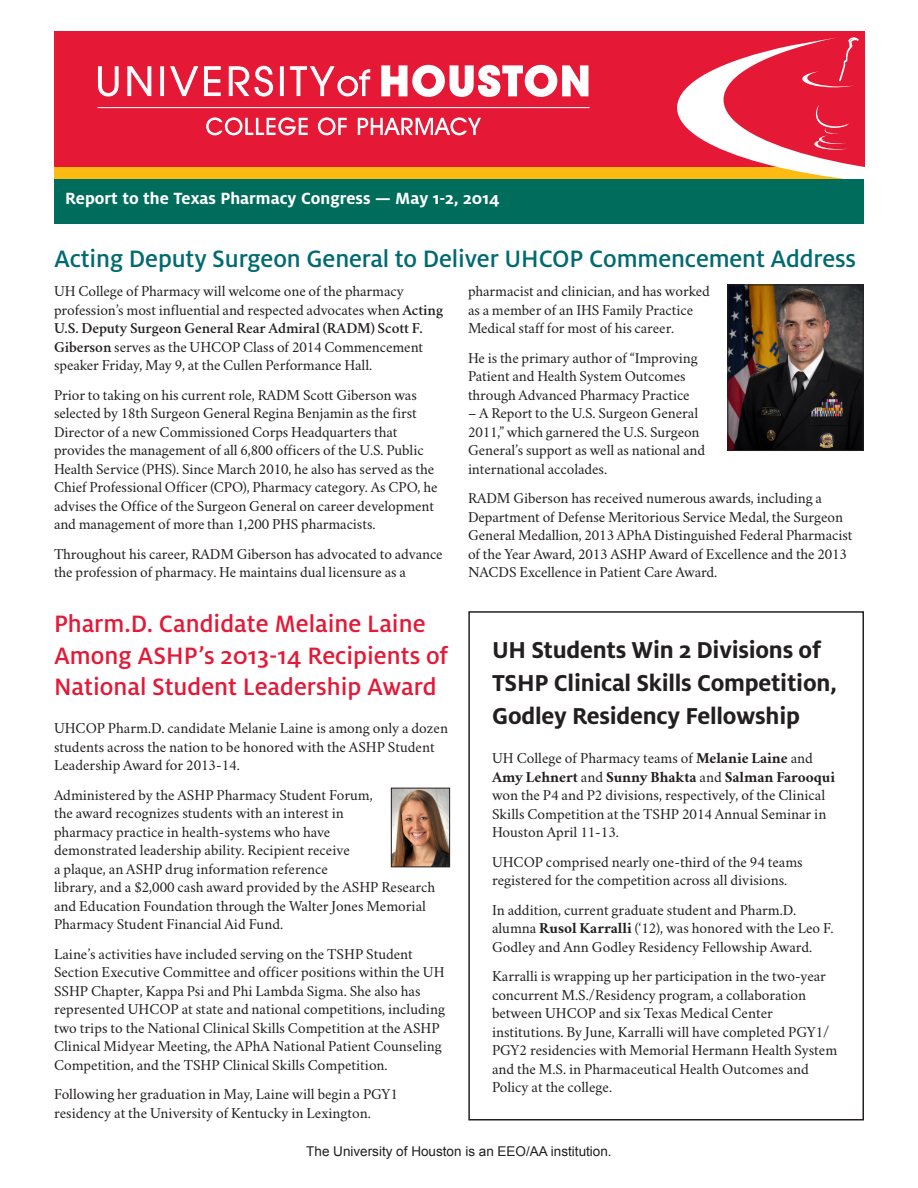
<style>
.page{position:relative;width:918px;height:1188px;background:#fff}
.page>*{position:absolute;margin:0;border:0;box-sizing:border-box;transform-origin:0 0}
.t1{font:500 26.25px/31.7px "Milo OT";color:#e51836}
.t2{font:500 26.25px "Milo OT";letter-spacing:-.005em;color:#006a71}
.t3{font:700 25.5px/33px "Milo OT";letter-spacing:-.01em;color:#231f20}
.t4{font:700 18px "Milo OT";color:#fff}
.Body_Text{font:15.3px/18.6px "Crimson";color:#231f20}
.t5{font:13.5px "Arial";color:#231f20}
.s1{font-weight:600}
.s2{font-weight:700}
</style>
<div class="page">
<div style="left:54px;top:166px;width:810px;height:13px;background:#fcba13"></div>
<div style="left:54px;top:31px;width:811px;height:135px;background:#e51836"></div>
<svg style="left:677px;top:37px;width:188px;height:142px"></svg>
<hr style="left:98px;top:107px;width:492px;height:1px;background:#fff">
<svg style="left:97px;top:66px;width:55px;height:31px"></svg>
<div style="left:160px;top:66px;width:4px;height:30px;border:1px solid #fff"></div>
<svg style="left:170px;top:64px;width:419px;height:72px"></svg>
<div style="left:468px;top:611px;width:396px;height:509px;border:2px solid #231f20"></div>
<img style="left:729px;top:287px;width:133px;height:162px">
<div style="left:727px;top:285px;width:137px;height:166px;border:1px solid #231f20"></div>
<img style="left:393px;top:790px;width:55px;height:75px">
<div style="left:391px;top:788px;width:59px;height:79px;border:1px solid #231f20"></div>
<div style="left:54px;top:179px;width:810px;height:45px;background:#006c5c"></div>
<p class="t4" style="left:65px;top:188px;width:436px">Report to the Texas Pharmacy Congress — May 1-2, 2014</p>
<p class="t2" style="left:54px;top:244px;width:804px">Acting Deputy Surgeon General to Deliver UHCOP Commencement Address</p>
<p class="Body_Text" style="left:54px;top:280px;width:391px">UH College of Pharmacy will welcome one of the pharmacy profession’s most influential and respected advocates when <span class="s1">Acting U.S. Deputy Surgeon General Rear Admiral (RADM) Scott F.<br>Giberson</span> serves as the UHCOP Class of 2014 Commencement speaker Friday, May 9, at the Cullen Performance Hall.</p>
<p class="Body_Text" style="left:54px;top:383px;width:385px">Prior to taking on his current role, RADM Scott Giberson was selected by 18th Surgeon General Regina Benjamin as the first Director of a new Commissioned Corps Headquarters that provides the management of all 6,800 officers of the U.S. Public Health Service (PHS). Since March 2010, he also has served as the Chief Professional Officer (CPO), Pharmacy category. As CPO, he advises the Office of the Surgeon General on career development and management of more than 1,200 PHS pharmacists.</p>
<p class="Body_Text" style="left:54px;top:542px;width:390px">Throughout his career, RADM Giberson has advocated to advance the profession of pharmacy. He maintains dual licensure as a</p>
<p class="t1" style="left:54px;top:608px;width:396px">Pharm.D. Candidate Melaine Laine<br>Among ASHP’s 2013-14 Recipients of<br>National Student Leadership Award</p>
<p class="Body_Text" style="left:54px;top:717px;width:396px">UHCOP Pharm.D. candidate Melanie Laine is among only a dozen students across the nation to be honored with the ASHP Student<br>Leadership Award for 2013-14.</p>
<p class="Body_Text" style="left:54px;top:783px;width:383px">Administered by the ASHP Pharmacy Student Forum,<br>the award recognizes students with an interest in<br>pharmacy practice in health-systems who have<br>demonstrated leadership ability. Recipient receive<br>a plaque, an ASHP drug information reference<br>library, and a $2,000 cash award provided by the ASHP Research and Education Foundation through the Walter Jones Memorial Pharmacy Student Financial Aid Fund.</p>
<p class="Body_Text" style="left:54px;top:942px;width:392px">Laine’s activities have included serving on the TSHP Student Section Executive Committee and officer positions within the UH SSHP Chapter, Kappa Psi and Phi Lambda Sigma. She also has represented UHCOP at state and national competitions, including two trips to the National Clinical Skills Competition at the ASHP Clinical Midyear Meeting, the APhA National Patient Counseling Competition, and the TSHP Clinical Skills Competition.</p>
<p class="Body_Text" style="left:54px;top:1083px;width:346px">Following her graduation in May, Laine will begin a PGY1 residency at the University of Kentucky in Lexington.</p>
<p class="Body_Text" style="left:468px;top:280px;width:243px">pharmacist and clinician, and has worked as a member of an IHS Family Practice<br>Medical staff for most of his career.</p>
<p class="Body_Text" style="left:468px;top:346px;width:231px">He is the primary author of “Improving<br>Patient and Health System Outcomes through Advanced Pharmacy Practice</p>
<p class="Body_Text" style="left:468px;top:402px;width:239px">– A Report to the U.S. Surgeon General 2011,” which garnered the U.S. Surgeon General’s support as well as national and international accolades.</p>
<p class="Body_Text" style="left:468px;top:487px;width:386px">RADM Giberson has received numerous awards, including a Department of Defense Meritorious Service Medal, the Surgeon General Medallion, 2013 APhA Distinguished Federal Pharmacist of the Year Award, 2013 ASHP Award of Excellence and the 2013<br>NACDS Excellence in Patient Care Award.</p>
<p class="t3" style="left:492px;top:634px;width:347px">UH Students Win 2 Divisions of<br>TSHP Clinical Skills Competition,<br>Godley Residency Fellowship</p>
<p class="Body_Text" style="left:492px;top:747px;width:345px">UH College of Pharmacy teams of <span class="s2">Melanie Laine</span> and <span class="s2">Amy Lehnert</span> and <span class="s2">Sunny Bhakta</span> and <span class="s2">Salman Farooqui </span>won the P4 and P2 divisions, respectively, of the Clinical Skills Competition at the TSHP 2014 Annual Seminar in Houston April 11-13.</p>
<p class="Body_Text" style="left:492px;top:851px;width:312px">UHCOP comprised nearly one-third of the 94 teams registered for the competition across all divisions.</p>
<p class="Body_Text" style="left:492px;top:898px;width:343px">In addition, current graduate student and Pharm.D. alumna <span class="s2">Rusol Karralli</span> (‘12), was honored with the Leo F.<br>Godley and Ann Godley Residency Fellowship Award.</p>
<p class="Body_Text" style="left:492px;top:965px;width:347px">Karralli is wrapping up her participation in the two-year concurrent M.S./Residency program, a collaboration between UHCOP and six Texas Medical Center institutions. By June, Karralli will have completed PGY1/ PGY2 residencies with Memorial Hermann Health System and the M.S. in Pharmaceutical Health Outcomes and Policy at the college.</p>
<p class="t5" style="left:306px;top:1142px;width:307px">The University of Houston is an EEO/AA institution.</p>
</div>
